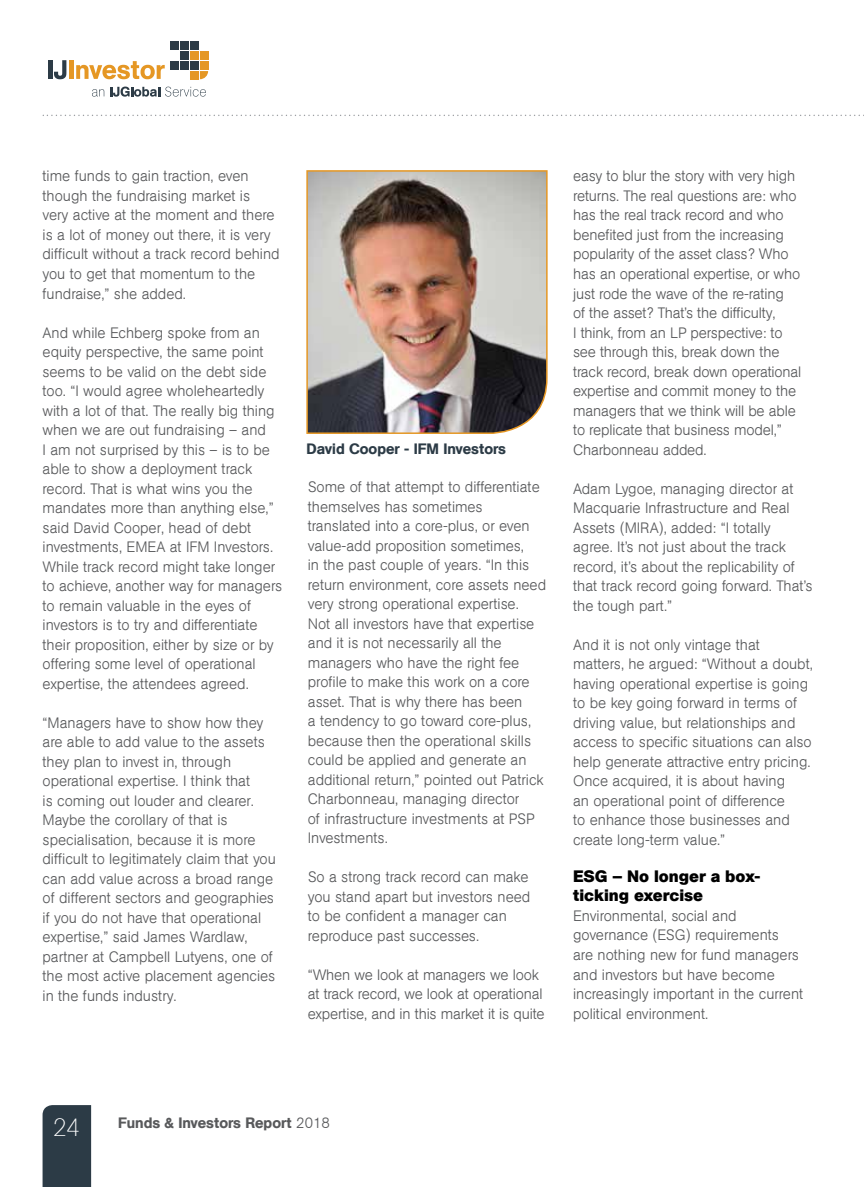
<style>
.page{position:relative;width:864px;height:1187px;background:#fff}
.page>*{position:absolute;margin:0;border:0;box-sizing:border-box;transform-origin:0 0}
.t1{font:200 25.35px "AG Book Std";color:#fff}
.t2{font:700 16.5px/19.8px "AG Book Std";letter-spacing:-.02em;color:#000}
.t3{font:300 15px/19.5px "AG Book Std";color:#58595b}
.t4{font:500 15px "AG Book Std";color:#58595b}
.t5{font:500 15px "AG Book Std";color:#2c3b46}
.s1{font-weight:300}
</style>
<div class="page">
<div style="left:43px;top:1105px;width:48px;height:81px;background:#2c3b46"></div>
<svg style="left:43px;top:115px;width:821px;height:1px"></svg>
<div style="left:170px;top:42px;width:8px;height:8px;background:#2c3b46"></div>
<div style="left:180px;top:42px;width:8px;height:8px;background:#2c3b46"></div>
<div style="left:190px;top:42px;width:8px;height:8px;background:#2c3b46"></div>
<div style="left:180px;top:51px;width:8px;height:9px;background:#2c3b46"></div>
<div style="left:190px;top:51px;width:8px;height:9px;background:#e59724"></div>
<div style="left:200px;top:51px;width:8px;height:9px;background:#e59724"></div>
<div style="left:170px;top:61px;width:8px;height:8px;background:#2c3b46"></div>
<div style="left:180px;top:61px;width:8px;height:8px;background:#2c3b46"></div>
<div style="left:190px;top:61px;width:8px;height:8px;background:#2c3b46"></div>
<div style="left:200px;top:61px;width:8px;height:8px;background:#e59724"></div>
<div style="left:190px;top:71px;width:8px;height:8px;background:#e59724"></div>
<svg style="left:200px;top:71px;width:8px;height:8px"></svg>
<hr style="left:48px;top:60px;width:4px;height:19px;background:#2c3b46">
<svg style="left:54px;top:60px;width:12px;height:19px"></svg>
<hr style="left:69px;top:60px;width:4px;height:19px;background:#e59724">
<svg style="left:76px;top:61px;width:89px;height:18px"></svg>
<svg style="left:92px;top:89px;width:12px;height:8px"></svg>
<svg style="left:110px;top:87px;width:96px;height:10px"></svg>
<img style="left:306px;top:170px;width:242px;height:264px">
<p class="t3" style="left:43px;top:167px;width:238px">time funds to gain traction, even though the fundraising market is very active at the moment and there is a lot of money out there, it is very difficult without a track record behind you to get that momentum to the fundraise,” she added.</p>
<p class="t3" style="left:43px;top:323px;width:241px">And while Echberg spoke from an equity perspective, the same point seems to be valid on the debt side too. “I would agree wholeheartedly with a lot of that. The really big thing when we are out fundraising – and<br>I am not surprised by this – is to be able to show a deployment track record. That is what wins you the mandates more than anything else,” said David Cooper, head of debt investments, EMEA at IFM Investors.<br>While track record might take longer to achieve, another way for managers to remain valuable in the eyes of investors is to try and differentiate their proposition, either by size or by offering some level of operational expertise, the attendees agreed.</p>
<p class="t3" style="left:43px;top:713px;width:235px">“Managers have to show how they are able to add value to the assets they plan to invest in, through operational expertise. I think that<br>is coming out louder and clearer.<br>Maybe the corollary of that is specialisation, because it is more difficult to legitimately claim that you can add value across a broad range of different sectors and geographies if you do not have that operational expertise,” said James Wardlaw, partner at Campbell Lutyens, one of the most active placement agencies in the funds industry.</p>
<p class="t5" style="left:306px;top:440px;width:201px">David Cooper - IFM Investors</p>
<p class="t3" style="left:308px;top:477px;width:240px">Some of that attempt to differentiate themselves has sometimes translated into a core-plus, or even value-add proposition sometimes,<br>in the past couple of years. “In this return environment, core assets need very strong operational expertise.<br>Not all investors have that expertise and it is not necessarily all the managers who have the right fee profile to make this work on a core asset. That is why there has been<br>a tendency to go toward core-plus, because then the operational skills could be applied and generate an additional return,” pointed out Patrick Charbonneau, managing director<br>of infrastructure investments at PSP Investments.</p>
<p class="t3" style="left:308px;top:867px;width:224px">So a strong track record can make you stand apart but investors need to be confident a manager can reproduce past successes.</p>
<p class="t3" style="left:308px;top:964px;width:238px">“When we look at managers we look at track record, we look at operational expertise, and in this market it is quite</p>
<p class="t3" style="left:573px;top:167px;width:229px">easy to blur the story with very high returns. The real questions are: who has the real track record and who benefited just from the increasing popularity of the asset class? Who has an operational expertise, or who just rode the wave of the re-rating<br>of the asset? That’s the difficulty,<br>I think, from an LP perspective: to see through this, break down the track record, break down operational expertise and commit money to the managers that we think will be able to replicate that business model,” Charbonneau added.</p>
<p class="t3" style="left:573px;top:479px;width:241px">Adam Lygoe, managing director at Macquarie Infrastructure and Real Assets (MIRA), added: “I totally agree. It’s not just about the track record, it’s about the replicability of that track record going forward. That’s the tough part.”</p>
<p class="t3" style="left:573px;top:635px;width:241px">And it is not only vintage that matters, he argued: “Without a doubt, having operational expertise is going to be key going forward in terms of driving value, but relationships and access to specific situations can also help generate attractive entry pricing.<br>Once acquired, it is about having<br>an operational point of difference<br>to enhance those businesses and create long-term value.”</p>
<p class="t2" style="left:573px;top:866px;width:189px">ESG – No longer a box&shy;ticking exercise</p>
<p class="t3" style="left:573px;top:906px;width:231px">Environmental, social and governance (ESG) requirements<br>are nothing new for fund managers and investors but have become increasingly important in the current political environment.</p>
<h1 class="t1" style="left:54px;top:1112px;width:28px">24</h1>
<p class="t4" style="left:118px;top:1113px;width:213px">Funds &amp; Investors Report <span class="s1">2018</span></p>
</div>
